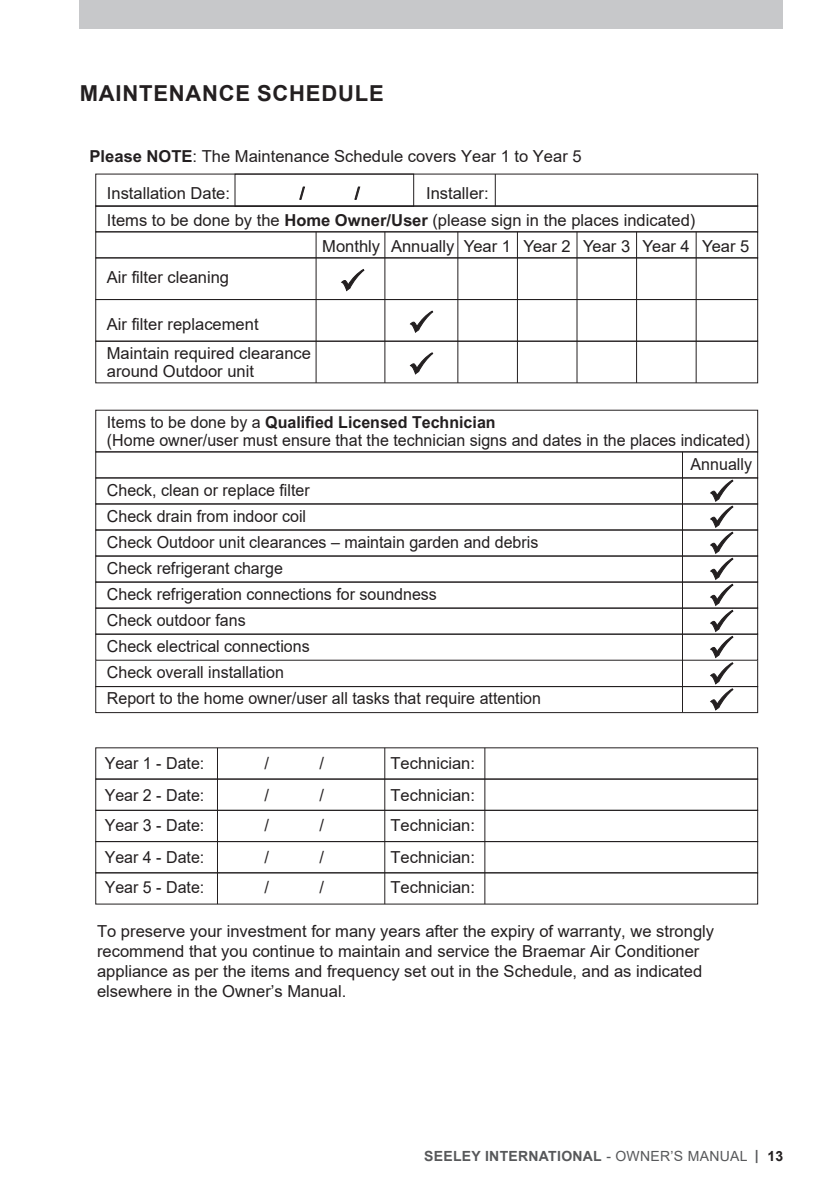
<style>
.page{position:relative;width:840px;height:1191px;background:#fff}
.page>*{position:absolute;margin:0;border:0;box-sizing:border-box;transform-origin:0 0}
.Page_heading{font:700 22px "Arial";letter-spacing:.035em;color:#231f20}
.t1{font:16.6px/26px "Arial";color:#231f20}
.t2{font:700 14px "Arial";letter-spacing:.02em;color:#57585a}
.s1{font-weight:700}
.s2{font-weight:400}
.s3{color:#231f20}
</style>
<div class="page">
<div style="left:79px;top:0;width:703px;height:28px;background:#c7c8ca"></div>
<div style="left:95px;top:174px;width:662px;height:32px;border:1px solid #231f20"></div>
<div style="left:95px;top:206px;width:662px;height:26px;border:1px solid #231f20"></div>
<div style="left:95px;top:232px;width:662px;height:26px;border:1px solid #231f20"></div>
<div style="left:95px;top:299px;width:662px;height:42px;border:1px solid #231f20"></div>
<div style="left:95px;top:341px;width:662px;height:42px;border:1px solid #231f20"></div>
<div style="left:95px;top:410px;width:662px;height:42px;border:1px solid #231f20"></div>
<div style="left:95px;top:452px;width:662px;height:26px;border:1px solid #231f20"></div>
<div style="left:95px;top:478px;width:662px;height:26px;border:1px solid #231f20"></div>
<div style="left:95px;top:504px;width:662px;height:26px;border:1px solid #231f20"></div>
<div style="left:95px;top:530px;width:662px;height:26px;border:1px solid #231f20"></div>
<div style="left:95px;top:556px;width:662px;height:26px;border:1px solid #231f20"></div>
<div style="left:95px;top:582px;width:662px;height:26px;border:1px solid #231f20"></div>
<div style="left:95px;top:608px;width:662px;height:26px;border:1px solid #231f20"></div>
<div style="left:95px;top:634px;width:662px;height:26px;border:1px solid #231f20"></div>
<div style="left:95px;top:686px;width:662px;height:27px;border:1px solid #231f20"></div>
<div style="left:95px;top:779px;width:662px;height:31px;border:1px solid #231f20"></div>
<div style="left:95px;top:810px;width:662px;height:31px;border:1px solid #231f20"></div>
<div style="left:95px;top:841px;width:662px;height:32px;border:1px solid #231f20"></div>
<div style="left:95px;top:872px;width:662px;height:32px;border:1px solid #231f20"></div>
<div style="left:235px;top:174px;width:178px;height:32px;border:1px solid #231f20"></div>
<svg style="left:299px;top:187px;width:6px;height:13px"></svg>
<svg style="left:354px;top:187px;width:6px;height:13px"></svg>
<hr style="left:494px;top:174px;width:1px;height:32px;background:#231f20">
<hr style="left:315px;top:232px;width:1px;height:151px;background:#231f20">
<hr style="left:384px;top:232px;width:1px;height:151px;background:#231f20">
<hr style="left:457px;top:232px;width:1px;height:151px;background:#231f20">
<hr style="left:517px;top:232px;width:1px;height:151px;background:#231f20">
<hr style="left:576px;top:232px;width:1px;height:151px;background:#231f20">
<hr style="left:636px;top:232px;width:1px;height:151px;background:#231f20">
<hr style="left:695px;top:232px;width:1px;height:151px;background:#231f20">
<svg style="left:409px;top:311px;width:24px;height:22px"></svg>
<svg style="left:341px;top:269px;width:23px;height:22px"></svg>
<svg style="left:709px;top:479px;width:24px;height:231px"></svg>
<svg style="left:409px;top:352px;width:24px;height:22px"></svg>
<hr style="left:217px;top:748px;width:1px;height:156px;background:#231f20">
<hr style="left:384px;top:748px;width:1px;height:156px;background:#231f20">
<hr style="left:484px;top:748px;width:1px;height:156px;background:#231f20">
<hr style="left:681px;top:452px;width:1px;height:260px;background:#231f20">
<p class="Page_heading" style="left:80px;top:78px;width:305px">MAINTENANCE SCHEDULE</p>
<p class="t1" style="left:89px;top:143px;width:493px"><span class="s1">Please NOTE</span>: The Maintenance Schedule covers Year 1 to Year 5</p>
<p class="t1" style="left:299px;top:180px;width:6px">/</p>
<p class="t1" style="left:355px;top:180px;width:6px">/</p>
<p class="t1" style="left:107px;top:180px;width:125px">Installation Date:</p>
<p class="t1" style="left:107px;top:207px;width:589px">Items to be done by the <span class="s1">Home Owner/User</span> (please sign in the places indicated)</p>
<p class="t1" style="left:322px;top:233px;width:428px">Monthly Annually Year 1 Year 2 Year 3 Year 4 Year 5</p>
<p class="t1" style="left:107px;top:264px;width:124px">Air filter cleaning</p>
<p class="t1" style="left:107px;top:309px;width:205px;line-height:29.2px">Air filter replacement<br>Maintain required clearance</p>
<p class="t1" style="left:107px;top:358px;width:149px">around Outdoor unit</p>
<p class="t1" style="left:107px;top:413px;width:644px;line-height:18.4px">Items to be done by a <span class="s1">Qualified Licensed Technician<br></span>(Home owner/user must ensure that the technician signs and dates in the places indicated)</p>
<p class="t1" style="left:107px;top:476px;width:435px">Check, clean or replace filter<br>Check drain from indoor coil<br>Check Outdoor unit clearances – maintain garden and debris Check refrigerant charge<br>Check refrigeration connections for soundness<br>Check outdoor fans<br>Check electrical connections<br>Check overall installation<br>Report to the home owner/user all tasks that require attention</p>
<p class="t1" style="left:426px;top:180px;width:64px">Installer:</p>
<p class="t1" style="left:690px;top:450px;width:63px">Annually</p>
<p class="t1" style="left:105px;top:750px;width:101px">Year 1 - Date:</p>
<p class="t1" style="left:264px;top:750px;width:6px">/</p>
<p class="t1" style="left:319px;top:750px;width:6px">/</p>
<p class="t1" style="left:390px;top:750px;width:86px">Technician:</p>
<p class="t1" style="left:105px;top:781px;width:101px">Year 2 - Date:</p>
<p class="t1" style="left:264px;top:781px;width:6px">/</p>
<p class="t1" style="left:319px;top:781px;width:6px">/</p>
<p class="t1" style="left:390px;top:781px;width:86px">Technician:</p>
<p class="t1" style="left:105px;top:812px;width:101px">Year 3 - Date:</p>
<p class="t1" style="left:264px;top:812px;width:6px">/</p>
<p class="t1" style="left:319px;top:812px;width:6px">/</p>
<p class="t1" style="left:390px;top:812px;width:86px">Technician:</p>
<p class="t1" style="left:105px;top:844px;width:101px">Year 4 - Date:</p>
<p class="t1" style="left:264px;top:844px;width:6px">/</p>
<p class="t1" style="left:319px;top:844px;width:6px">/</p>
<p class="t1" style="left:390px;top:844px;width:86px">Technician:</p>
<p class="t1" style="left:105px;top:874px;width:101px">Year 5 - Date:</p>
<p class="t1" style="left:264px;top:874px;width:6px">/</p>
<p class="t1" style="left:319px;top:874px;width:6px">/</p>
<p class="t1" style="left:390px;top:874px;width:86px">Technician:</p>
<p class="t1" style="left:97px;top:921px;width:618px;line-height:19.8px">To preserve your investment for many years after the expiry of warranty, we strongly recommend that you continue to maintain and service the Braemar Air Conditioner appliance as per the items and frequency set out in the Schedule, and as indicated elsewhere in the Owner’s Manual.</p>
<p class="t2" style="left:424px;top:1146px;width:360px">SEELEY INTERNATIONAL <span class="s2">- OWNER’S MANUAL</span> | <span class="s3">13</span></p>
</div>
